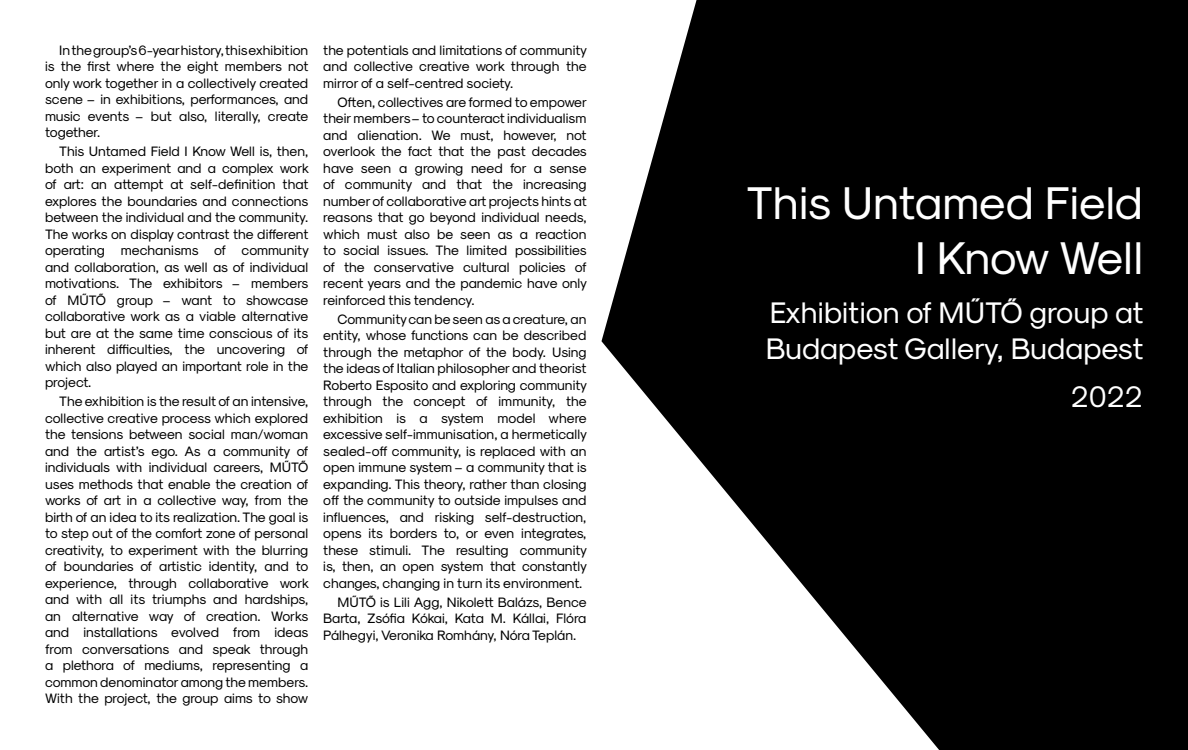
<style>
.page{position:relative;width:1188px;height:750px;background:#fff}
.page>*{position:absolute;margin:0;border:0;box-sizing:border-box;transform-origin:0 0}
.t1{font:46.25px/55.5px "Sk Modernist Regular";color:#fff;text-align:right}
.t2{font:30px/36px "Sk Modernist Regular";color:#fff}
.t3{font:13.75px/16.5px "Sk Modernist Regular";color:#000;text-align:justify}
</style>
<div class="page">
<svg style="left:601px;top:0;width:587px;height:750px;fill:#000"></svg>
<p class="t3" style="left:45px;top:41px;width:265px;text-indent:14px">In the group’s 6-year history, this exhibition is the first where the eight members not only work together in a collectively created scene – in exhibitions, performances, and music events – but also, literally, create together.</p>
<p class="t3" style="left:45px;top:143px;width:266px;text-indent:14px">This Untamed Field I Know Well is, then, both an experiment and a complex work of art: an attempt at self-definition that explores the boundaries and connections between the individual and the community.<br>The works on display contrast the different operating mechanisms of community and collaboration, as well as of individual motivations. The exhibitors – members of MŰTŐ group – want to showcase collaborative work as a viable alternative but are at the same time conscious of its inherent difficulties, the uncovering of which also played an important role in the project.</p>
<p class="t3" style="left:45px;top:393px;width:266px;text-indent:14px">The exhibition is the result of an intensive, collective creative process which explored the tensions between social man/woman and the artist’s ego. As a community of individuals with individual careers, MŰTŐ uses methods that enable the creation of works of art in a collective way, from the birth of an idea to its realization. The goal is to step out of the comfort zone of personal creativity, to experiment with the blurring of boundaries of artistic identity, and to experience, through collaborative work and with all its triumphs and hardships, an alternative way of creation. Works and installations evolved from ideas from conversations and speak through a plethora of mediums, representing a common denominator among the members.<br>With the project, the group aims to show</p>
<p class="t3" style="left:323px;top:41px;width:265px">the potentials and limitations of community and collective creative work through the mirror of a self-centred society.</p>
<p class="t3" style="left:323px;top:93px;width:265px;text-indent:14px">Often, collectives are formed to empower their members – to counteract individualism and alienation. We must, however, not overlook the fact that the past decades have seen a growing need for a sense of community and that the increasing number of collaborative art projects hints at reasons that go beyond individual needs, which must also be seen as a reaction to social issues. The limited possibilities of the conservative cultural policies of recent years and the pandemic have only reinforced this tendency.</p>
<p class="t3" style="left:323px;top:310px;width:265px;text-indent:14px">Community can be seen as a creature, an entity, whose functions can be described through the metaphor of the body. Using the ideas of Italian philosopher and theorist Roberto Esposito and exploring community through the concept of immunity, the exhibition is a system model where excessive self-immunisation, a hermetically sealed-off community, is replaced with an open immune system – a community that is expanding. This theory, rather than closing off the community to outside impulses and influences, and risking self-destruction, opens its borders to, or even integrates, these stimuli. The resulting community is, then, an open system that constantly changes, changing in turn its environment.</p>
<p class="t3" style="left:323px;top:593px;width:265px;text-indent:14px">MŰTŐ is Lili Agg, Nikolett Balázs, Bence Barta, Zsófia Kókai, Kata M. Kállai, Flóra Pálhegyi, Veronika Romhány, Nóra Teplán.</p>
<h1 class="t1" style="left:746px;top:173px;width:398px">This Untamed Field<br>I Know Well</h1>
<h2 class="t2" style="left:765px;top:293px;width:379px">Exhibition of MŰTŐ group at<br>Budapest Gallery, Budapest</h2>
<h2 class="t2" style="left:1071px;top:378px;width:74px">2022</h2>
</div>
